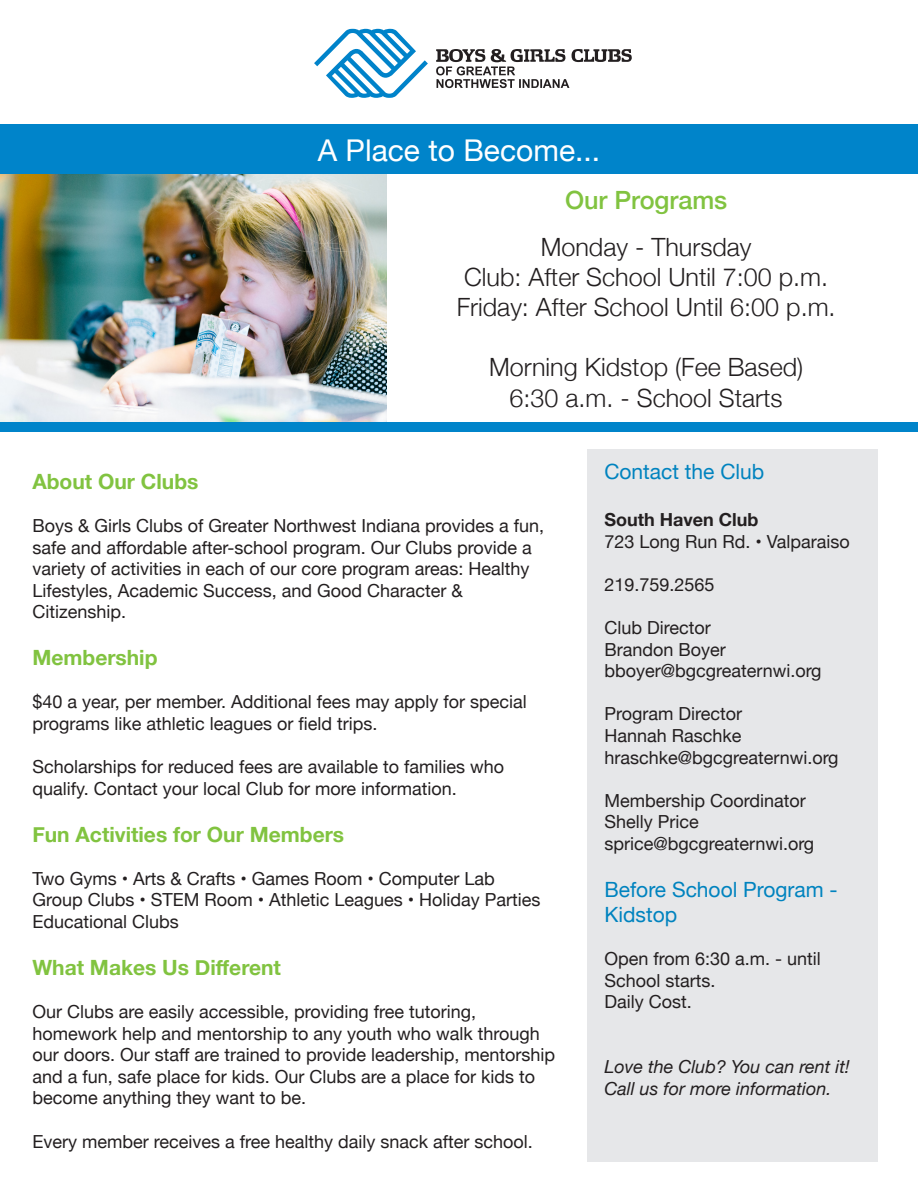
<style>
.page{position:relative;width:918px;height:1188px;background:#fff}
.page>*{position:absolute;margin:0;border:0;box-sizing:border-box;transform-origin:0 0}
.t1{font:30px "Helvetica Neue";color:#fff}
.t2{font:300 25.2px "Helvetica Neue";color:#231f20}
.t3{font:500 25.2px "Helvetica Neue";color:#81c340}
.t4{font:700 21px "Helvetica Neue";color:#81c340}
.t5{font:21px/25.2px "Helvetica Neue";color:#0083bf}
.t6{font:18px/21.6px "Helvetica Neue";color:#231f20}
.t7{font:italic 18px "Helvetica Neue";color:#231f20}
.t8{font:700 18px "Helvetica Neue";color:#231f20}
</style>
<div class="page">
<img style="left:0;top:174px;width:387px;height:249px">
<div style="left:1px;top:124px;width:917px;height:50px;background:#0084ca"></div>
<div style="left:1px;top:422px;width:917px;height:9px;background:#0084ca"></div>
<div style="left:587px;top:450px;width:291px;height:712px;background:#e6e7e9"></div>
<svg style="left:314px;top:29px;width:114px;height:69px"></svg>
<svg style="left:436px;top:49px;width:196px;height:39px"></svg>
<p class="t1" style="left:318px;top:128px;width:284px">A Place to Become...</p>
<p class="t3" style="left:565px;top:179px;width:164px">Our Programs</p>
<p class="t2" style="left:541px;top:226px;width:212px">Monday - Thursday</p>
<p class="t2" style="left:464px;top:257px;width:365px">Club: After School Until 7:00 p.m.</p>
<p class="t2" style="left:457px;top:287px;width:380px">Friday: After School Until 6:00 p.m.</p>
<p class="t2" style="left:489px;top:347px;width:316px">Morning Kidstop (Fee Based)</p>
<p class="t2" style="left:510px;top:377px;width:275px">6:30 a.m. - School Starts</p>
<p class="t4" style="left:32px;top:465px;width:168px">About Our Clubs</p>
<p class="t6" style="left:32px;top:516px;width:513px">Boys &amp; Girls Clubs of Greater Northwest Indiana provides a fun, safe and affordable after-school program. Our Clubs provide a variety of activities in each of our core program areas: Healthy Lifestyles, Academic Success, and Good Character &amp;</p>
<p class="t6" style="left:32px;top:602px;width:95px">Citizenship.</p>
<p class="t4" style="left:32px;top:641px;width:127px">Membership</p>
<p class="t6" style="left:32px;top:692px;width:496px">$40 a year, per member. Additional fees may apply for special programs like athletic leagues or field trips.</p>
<p class="t6" style="left:32px;top:757px;width:473px">Scholarships for reduced fees are available to families who</p>
<p class="t6" style="left:32px;top:779px;width:426px">qualify. Contact your local Club for more information.</p>
<p class="t4" style="left:32px;top:818px;width:313px">Fun Activities for Our Members</p>
<p class="t6" style="left:32px;top:869px;width:464px">Two Gyms • Arts &amp; Crafts • Games Room • Computer Lab</p>
<p class="t6" style="left:32px;top:890px;width:509px">Group Clubs • STEM Room • Athletic Leagues • Holiday Parties<br>Educational Clubs</p>
<p class="t4" style="left:32px;top:951px;width:250px">What Makes Us Different</p>
<p class="t6" style="left:32px;top:1002px;width:445px">Our Clubs are easily accessible, providing free tutoring,</p>
<p class="t6" style="left:32px;top:1023px;width:524px">homework help and mentorship to any youth who walk through our doors. Our staff are trained to provide leadership, mentorship and a fun, safe place for kids. Our Clubs are a place for kids to become anything they want to be.</p>
<p class="t6" style="left:32px;top:1131px;width:502px">Every member receives a free healthy daily snack after school.</p>
<p class="t5" style="left:604px;top:460px;width:161px">Contact the Club</p>
<p class="t8" style="left:604px;top:505px;width:156px">South Haven Club</p>
<p class="t6" style="left:604px;top:531px;width:247px">723 Long Run Rd. • Valparaiso</p>
<p class="t6" style="left:604px;top:575px;width:112px">219.759.2565</p>
<p class="t6" style="left:604px;top:618px;width:108px">Club Director</p>
<p class="t6" style="left:604px;top:639px;width:123px">Brandon Boyer</p>
<p class="t6" style="left:604px;top:661px;width:219px">bboyer@bgcgreaternwi.org</p>
<p class="t6" style="left:604px;top:704px;width:139px">Program Director</p>
<p class="t6" style="left:604px;top:726px;width:139px">Hannah Raschke</p>
<p class="t6" style="left:604px;top:747px;width:236px">hraschke@bgcgreaternwi.org</p>
<p class="t6" style="left:604px;top:791px;width:203px">Membership Coordinator</p>
<p class="t6" style="left:604px;top:812px;width:96px">Shelly Price</p>
<p class="t6" style="left:604px;top:834px;width:211px">sprice@bgcgreaternwi.org</p>
<p class="t5" style="left:604px;top:878px;width:235px">Before School Program -<br>Kidstop</p>
<p class="t6" style="left:604px;top:949px;width:218px">Open from 6:30 a.m. - until<br>School starts.</p>
<p class="t6" style="left:604px;top:992px;width:89px">Daily Cost.</p>
<p class="t7" style="left:604px;top:1054px;width:247px">Love the Club? You can rent it!</p>
<p class="t7" style="left:604px;top:1075px;width:229px">Call us for more information.</p>
</div>
